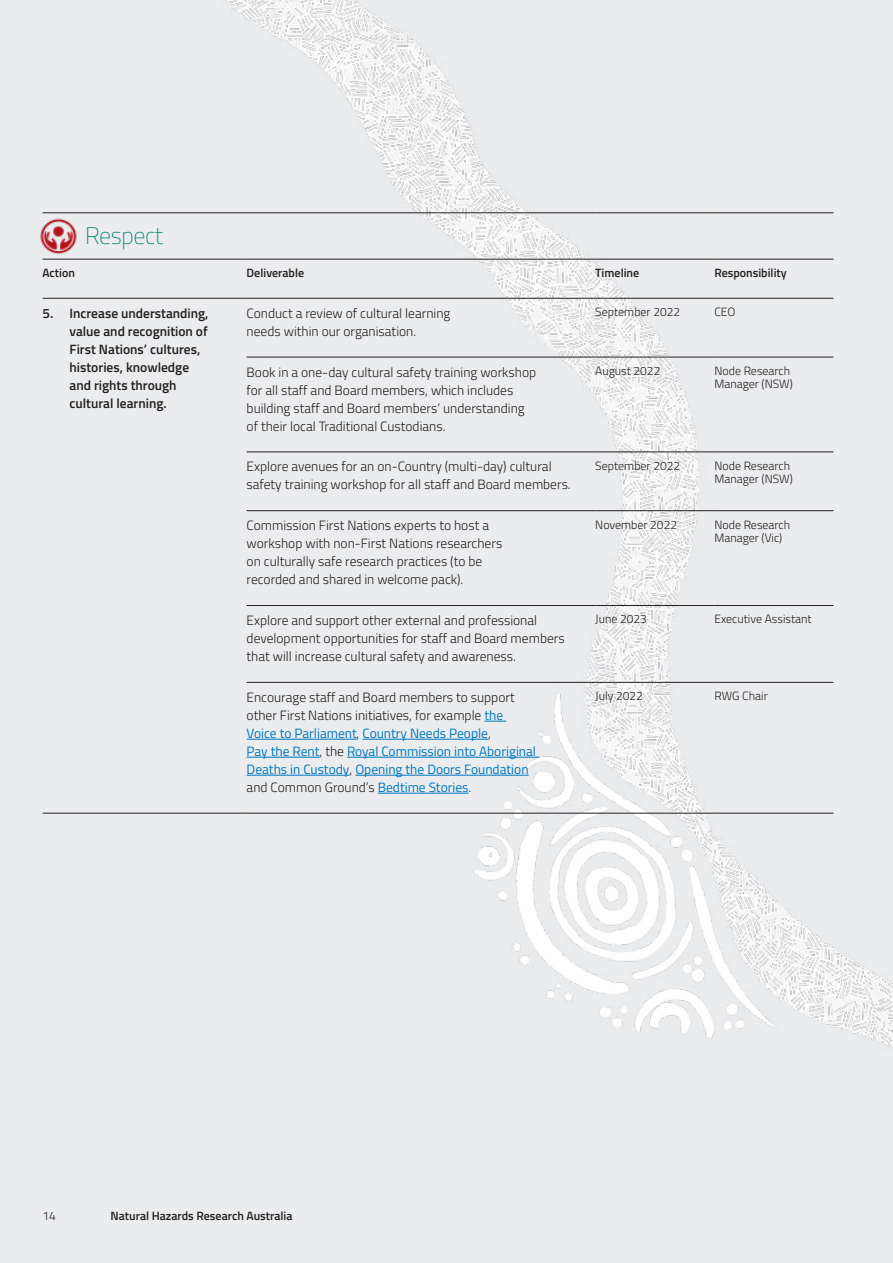
<style>
.page{position:relative;width:893px;height:1263px;background:#ebecee}
.page>*{position:absolute;margin:0;border:0;box-sizing:border-box;transform-origin:0 0}
.Heading_2{font:200 24px "Titillium Web";letter-spacing:-.015em;color:#00836e}
.t1{font:300 13.5px/18px "Titillium Web";color:#231f20}
.t2{font:13.5px/18px "Titillium Web";color:#0077be}
.t3{font:600 13.5px/18px "Titillium Web";color:#231f20}
.Table_Text{font:300 12px/13.5px "Titillium Web";color:#231f20}
.Table_Head{font:600 12px "Titillium Web";color:#231f20}
.s1{font-weight:300;color:#231f20}
</style>
<div class="page">
<img style="left:185px;top:0;width:708px;height:1047px">
<hr style="left:43px;top:298px;width:204px;height:1px;background:#231f20">
<hr style="left:247px;top:298px;width:348px;height:1px;background:#231f20">
<hr style="left:595px;top:298px;width:119px;height:1px;background:#231f20">
<hr style="left:714px;top:298px;width:119px;height:1px;background:#231f20">
<hr style="left:247px;top:357px;width:348px;height:1px;background:#231f20">
<hr style="left:595px;top:357px;width:119px;height:1px;background:#231f20">
<hr style="left:714px;top:357px;width:119px;height:1px;background:#231f20">
<hr style="left:247px;top:452px;width:348px;height:1px;background:#231f20">
<hr style="left:595px;top:452px;width:119px;height:1px;background:#231f20">
<hr style="left:714px;top:452px;width:119px;height:1px;background:#231f20">
<hr style="left:247px;top:510px;width:348px;height:1px;background:#231f20">
<hr style="left:595px;top:510px;width:119px;height:1px;background:#231f20">
<hr style="left:714px;top:510px;width:119px;height:1px;background:#231f20">
<hr style="left:247px;top:605px;width:348px;height:1px;background:#231f20">
<hr style="left:595px;top:605px;width:119px;height:1px;background:#231f20">
<hr style="left:714px;top:605px;width:119px;height:1px;background:#231f20">
<hr style="left:247px;top:682px;width:348px;height:1px;background:#231f20">
<hr style="left:595px;top:682px;width:119px;height:1px;background:#231f20">
<hr style="left:714px;top:682px;width:119px;height:1px;background:#231f20">
<hr style="left:43px;top:813px;width:204px;height:1px;background:#231f20">
<hr style="left:247px;top:813px;width:348px;height:1px;background:#231f20">
<hr style="left:595px;top:813px;width:119px;height:1px;background:#231f20">
<hr style="left:714px;top:813px;width:119px;height:1px;background:#231f20">
<hr style="left:43px;top:213px;width:204px;height:1px;background:#231f20">
<hr style="left:247px;top:213px;width:348px;height:1px;background:#231f20">
<hr style="left:595px;top:213px;width:119px;height:1px;background:#231f20">
<hr style="left:714px;top:213px;width:119px;height:1px;background:#231f20">
<hr style="left:43px;top:259px;width:204px;height:1px;background:#231f20">
<hr style="left:247px;top:259px;width:348px;height:1px;background:#231f20">
<hr style="left:595px;top:259px;width:119px;height:1px;background:#231f20">
<hr style="left:714px;top:259px;width:119px;height:1px;background:#231f20">
<svg style="left:484px;top:721px;width:22px;height:1px"></svg>
<hr style="left:247px;top:739px;width:110px;height:1px;background:#0077be">
<hr style="left:362px;top:739px;width:126px;height:1px;background:#0077be">
<hr style="left:247px;top:757px;width:72px;height:1px;background:#0077be">
<hr style="left:347px;top:757px;width:192px;height:1px;background:#0077be">
<hr style="left:247px;top:775px;width:102px;height:1px;background:#0077be">
<hr style="left:355px;top:775px;width:174px;height:1px;background:#0077be">
<hr style="left:378px;top:793px;width:91px;height:1px;background:#0077be">
<img style="left:40px;top:213px;width:39px;height:46px">
<p class="Heading_2" style="left:85px;top:219px;width:80px">Respect</p>
<p class="Table_Head" style="left:43px;top:264px;width:34px">Action</p>
<p class="Table_Head" style="left:247px;top:264px;width:59px">Deliverable</p>
<p class="Table_Head" style="left:595px;top:264px;width:45px">Timeline</p>
<p class="Table_Head" style="left:714px;top:264px;width:74px">Responsibility</p>
<p class="t3" style="left:70px;top:303px;width:141px;text-indent:-27px">5. Increase understanding, value and recognition of<br>First Nations’ cultures, histories, knowledge and rights through cultural learning.</p>
<p class="t1" style="left:247px;top:303px;width:205px">Conduct a review of cultural learning needs within our organisation.</p>
<p class="Table_Text" style="left:595px;top:305px;width:86px">September 2022</p>
<p class="Table_Text" style="left:714px;top:305px;width:22px">CEO</p>
<p class="t1" style="left:247px;top:362px;width:291px">Book in a one-day cultural safety training workshop for all staff and Board members, which includes building staff and Board members’ understanding of their local Traditional Custodians.</p>
<p class="Table_Text" style="left:595px;top:363px;width:67px">August 2022</p>
<p class="Table_Text" style="left:714px;top:363px;width:80px">Node Research<br>Manager (NSW)</p>
<p class="t1" style="left:247px;top:457px;width:326px">Explore avenues for an on-Country (multi-day) cultural safety training workshop for all staff and Board members.</p>
<p class="Table_Text" style="left:595px;top:458px;width:86px">September 2022</p>
<p class="Table_Text" style="left:714px;top:458px;width:80px">Node Research<br>Manager (NSW)</p>
<p class="t1" style="left:247px;top:516px;width:257px">Commission First Nations experts to host a workshop with non-First Nations researchers on culturally safe research practices (to be recorded and shared in welcome pack).</p>
<p class="Table_Text" style="left:595px;top:517px;width:83px">November 2022</p>
<p class="Table_Text" style="left:714px;top:517px;width:77px">Node Research<br>Manager (Vic)</p>
<p class="t1" style="left:247px;top:611px;width:320px">Explore and support other external and professional development opportunities for staff and Board members that will increase cultural safety and awareness.</p>
<p class="Table_Text" style="left:595px;top:612px;width:53px">June 2023</p>
<p class="Table_Text" style="left:714px;top:612px;width:99px">Executive Assistant</p>
<p class="t2" style="left:247px;top:687px;width:291px"><span class="s1">Encourage staff and Board members to support other First Nations initiatives, for example</span> the Voice to Parliament<span class="s1">,</span> Country Needs People<span class="s1">,<br></span>Pay the Rent<span class="s1">, the</span> Royal Commission into Aboriginal Deaths in Custody<span class="s1">,</span> Opening the Doors Foundation <span class="s1">and Common Ground’s</span> Bedtime Stories<span class="s1">.</span></p>
<p class="Table_Text" style="left:595px;top:689px;width:49px">July 2022</p>
<p class="Table_Text" style="left:714px;top:689px;width:55px">RWG Chair</p>
<p class="Table_Text" style="left:43px;top:1209px;width:15px">14</p>
<p class="Table_Head" style="left:111px;top:1207px;width:184px">Natural Hazards Research Australia</p>
</div>
